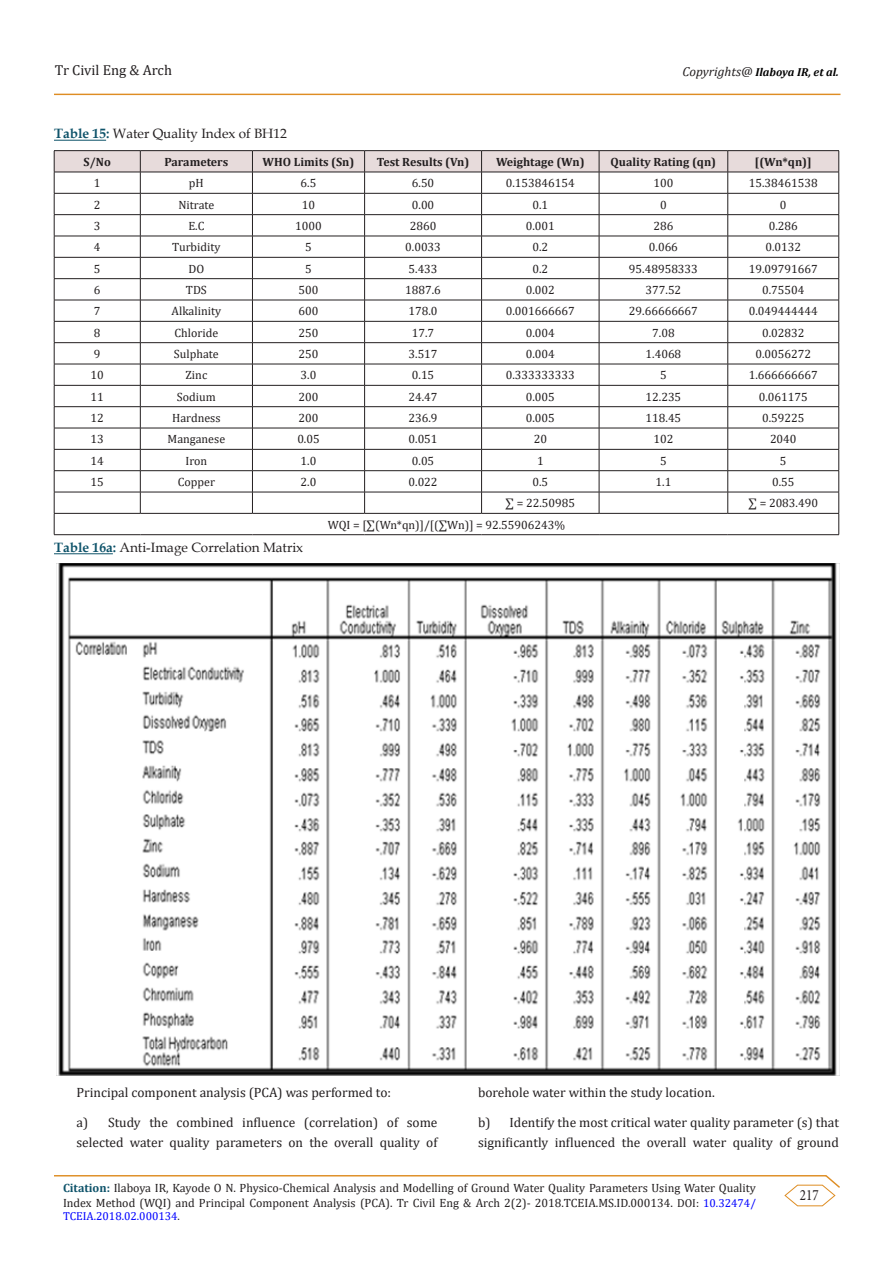
<style>
.page{position:relative;width:893px;height:1263px;background:#fff}
.page>*{position:absolute;margin:0;border:0;box-sizing:border-box;transform-origin:0 0}
.t1{font:15.75px "Minion Pro";color:#231f20;scale:.83 1}
.t2{font:14.4px "Cambria";color:#231f20}
.t3{font:13.5px/19.5px "Cambria";color:#231f20}
.t4{font:13.5px "Book Antiqua";color:#231f20}
.t5{font:12px/15px "Cambria";color:#231f20}
.t6{font:700 12px "Cambria";color:#231f20}
.t7{font:italic 700 11.55px "Cambria";color:#000}
.t8{font:11.55px "Cambria";color:#00f}
.s1{font-weight:400;font-size:13.05px;color:#231f20}
.s2{font-weight:700;color:#0e536a}
.s3{font-size:11.55px}
.s4{font-size:11.55px;color:#00f}
.s5{color:#231f20}
</style>
<div class="page">
<hr style="left:54px;top:94px;width:786px;height:1px;background:#de8d23">
<hr style="left:54px;top:1175px;width:772px;height:1px;background:#de8d23">
<svg style="left:784px;top:1175px;width:56px;height:31px"></svg>
<hr style="left:54px;top:140px;width:52px;height:1px;background:#0e536a">
<hr style="left:54px;top:150px;width:86px;height:1px;background:#231f20">
<hr style="left:140px;top:150px;width:112px;height:1px;background:#231f20">
<hr style="left:252px;top:150px;width:113px;height:1px;background:#231f20">
<hr style="left:365px;top:150px;width:117px;height:1px;background:#231f20">
<hr style="left:482px;top:150px;width:117px;height:1px;background:#231f20">
<hr style="left:599px;top:150px;width:129px;height:1px;background:#231f20">
<hr style="left:728px;top:150px;width:111px;height:1px;background:#231f20">
<svg style="left:54px;top:151px;width:785px;height:383px"></svg>
<hr style="left:54px;top:534px;width:86px;height:1px;background:#231f20">
<hr style="left:140px;top:534px;width:112px;height:1px;background:#231f20">
<hr style="left:252px;top:534px;width:113px;height:1px;background:#231f20">
<hr style="left:365px;top:534px;width:117px;height:1px;background:#231f20">
<hr style="left:482px;top:534px;width:117px;height:1px;background:#231f20">
<hr style="left:599px;top:534px;width:129px;height:1px;background:#231f20">
<hr style="left:728px;top:534px;width:111px;height:1px;background:#231f20">
<hr style="left:54px;top:553px;width:59px;height:1px;background:#0e536a">
<img style="left:56px;top:563px;width:784px;height:513px">
<p class="t2" style="left:55px;top:62px;width:119px">Tr Civil Eng &amp; Arch</p>
<p class="t7" style="left:683px;top:64px;width:158px"><span class="s1">Copyrights@</span> Ilaboya IR, et al.</p>
<p class="t4" style="left:54px;top:124px;width:235px"><span class="s2">Table 15:</span> Water Quality Index of BH12</p>
<p class="t6" style="left:84px;top:153px;width:29px">S/No</p>
<p class="t6" style="left:164px;top:153px;width:65px">Parameters</p>
<p class="t6" style="left:263px;top:153px;width:93px">WHO Limits (Sn)</p>
<p class="t6" style="left:377px;top:153px;width:94px">Test Results (Vn)</p>
<p class="t6" style="left:496px;top:153px;width:90px">Weightage (Wn)</p>
<p class="t6" style="left:611px;top:153px;width:107px">Quality Rating (qn)</p>
<p class="t6" style="left:755px;top:153px;width:58px">[(Wn*qn)]</p>
<p class="t5" style="left:94px;top:176px;width:8px">1</p>
<p class="t5" style="left:189px;top:176px;width:16px">pH</p>
<p class="t5" style="left:301px;top:176px;width:17px">6.5</p>
<p class="t5" style="left:412px;top:176px;width:24px">6.50</p>
<p class="t5" style="left:506px;top:176px;width:70px">0.153846154</p>
<p class="t5" style="left:653px;top:176px;width:21px">100</p>
<p class="t5" style="left:749px;top:176px;width:70px">15.38461538</p>
<p class="t5" style="left:94px;top:197px;width:8px">2</p>
<p class="t5" style="left:178px;top:197px;width:37px">Nitrate</p>
<p class="t5" style="left:302px;top:197px;width:15px">10</p>
<p class="t5" style="left:412px;top:197px;width:24px">0.00</p>
<p class="t5" style="left:532px;top:197px;width:17px">0.1</p>
<p class="t5" style="left:660px;top:197px;width:8px">0</p>
<p class="t5" style="left:780px;top:197px;width:8px">0</p>
<p class="t5" style="left:94px;top:218px;width:8px">3</p>
<p class="t5" style="left:188px;top:218px;width:18px">E.C</p>
<p class="t5" style="left:295px;top:218px;width:28px">1000</p>
<p class="t5" style="left:410px;top:218px;width:28px">2860</p>
<p class="t5" style="left:526px;top:218px;width:31px">0.001</p>
<p class="t5" style="left:653px;top:218px;width:21px">286</p>
<p class="t5" style="left:769px;top:218px;width:31px">0.286</p>
<p class="t5" style="left:94px;top:240px;width:8px">4</p>
<p class="t5" style="left:172px;top:240px;width:50px">Turbidity</p>
<p class="t5" style="left:305px;top:240px;width:8px">5</p>
<p class="t5" style="left:405px;top:240px;width:37px">0.0033</p>
<p class="t5" style="left:532px;top:240px;width:17px">0.2</p>
<p class="t5" style="left:649px;top:240px;width:31px">0.066</p>
<p class="t5" style="left:765px;top:240px;width:37px">0.0132</p>
<p class="t5" style="left:94px;top:261px;width:8px">5</p>
<p class="t5" style="left:188px;top:261px;width:17px">DO</p>
<p class="t5" style="left:305px;top:261px;width:8px">5</p>
<p class="t5" style="left:409px;top:261px;width:31px">5.433</p>
<p class="t5" style="left:532px;top:261px;width:17px">0.2</p>
<p class="t5" style="left:629px;top:261px;width:70px">95.48958333</p>
<p class="t5" style="left:749px;top:261px;width:70px">19.09791667</p>
<p class="t5" style="left:94px;top:282px;width:8px">6</p>
<p class="t5" style="left:186px;top:282px;width:23px">TDS</p>
<p class="t5" style="left:299px;top:282px;width:21px">500</p>
<p class="t5" style="left:405px;top:282px;width:37px">1887.6</p>
<p class="t5" style="left:526px;top:282px;width:31px">0.002</p>
<p class="t5" style="left:646px;top:282px;width:37px">377.52</p>
<p class="t5" style="left:762px;top:282px;width:44px">0.75504</p>
<p class="t5" style="left:94px;top:304px;width:8px">7</p>
<p class="t5" style="left:172px;top:304px;width:51px">Alkalinity</p>
<p class="t5" style="left:299px;top:304px;width:21px">600</p>
<p class="t5" style="left:409px;top:304px;width:31px">178.0</p>
<p class="t5" style="left:506px;top:304px;width:70px">0.001666667</p>
<p class="t5" style="left:629px;top:304px;width:70px">29.66666667</p>
<p class="t5" style="left:749px;top:304px;width:70px">0.049444444</p>
<p class="t5" style="left:94px;top:325px;width:8px">8</p>
<p class="t5" style="left:174px;top:325px;width:45px">Chloride</p>
<p class="t5" style="left:299px;top:325px;width:21px">250</p>
<p class="t5" style="left:412px;top:325px;width:24px">17.7</p>
<p class="t5" style="left:526px;top:325px;width:31px">0.004</p>
<p class="t5" style="left:652px;top:325px;width:24px">7.08</p>
<p class="t5" style="left:762px;top:325px;width:44px">0.02832</p>
<p class="t5" style="left:94px;top:346px;width:8px">9</p>
<p class="t5" style="left:174px;top:346px;width:46px">Sulphate</p>
<p class="t5" style="left:299px;top:346px;width:21px">250</p>
<p class="t5" style="left:409px;top:346px;width:31px">3.517</p>
<p class="t5" style="left:526px;top:346px;width:31px">0.004</p>
<p class="t5" style="left:646px;top:346px;width:37px">1.4068</p>
<p class="t5" style="left:755px;top:346px;width:57px">0.0056272</p>
<p class="t5" style="left:91px;top:368px;width:15px">10</p>
<p class="t5" style="left:185px;top:368px;width:23px">Zinc</p>
<p class="t5" style="left:301px;top:368px;width:17px">3.0</p>
<p class="t5" style="left:412px;top:368px;width:24px">0.15</p>
<p class="t5" style="left:506px;top:368px;width:70px">0.333333333</p>
<p class="t5" style="left:660px;top:368px;width:8px">5</p>
<p class="t5" style="left:749px;top:368px;width:70px">1.666666667</p>
<p class="t5" style="left:91px;top:389px;width:15px">11</p>
<p class="t5" style="left:177px;top:389px;width:40px">Sodium</p>
<p class="t5" style="left:299px;top:389px;width:21px">200</p>
<p class="t5" style="left:409px;top:389px;width:31px">24.47</p>
<p class="t5" style="left:526px;top:389px;width:31px">0.005</p>
<p class="t5" style="left:646px;top:389px;width:37px">12.235</p>
<p class="t5" style="left:759px;top:389px;width:50px">0.061175</p>
<p class="t5" style="left:91px;top:410px;width:15px">12</p>
<p class="t5" style="left:172px;top:410px;width:50px">Hardness</p>
<p class="t5" style="left:299px;top:410px;width:21px">200</p>
<p class="t5" style="left:409px;top:410px;width:31px">236.9</p>
<p class="t5" style="left:526px;top:410px;width:31px">0.005</p>
<p class="t5" style="left:646px;top:410px;width:37px">118.45</p>
<p class="t5" style="left:762px;top:410px;width:44px">0.59225</p>
<p class="t5" style="left:91px;top:432px;width:15px">13</p>
<p class="t5" style="left:168px;top:432px;width:59px">Manganese</p>
<p class="t5" style="left:297px;top:432px;width:24px">0.05</p>
<p class="t5" style="left:409px;top:432px;width:31px">0.051</p>
<p class="t5" style="left:534px;top:432px;width:15px">20</p>
<p class="t5" style="left:653px;top:432px;width:21px">102</p>
<p class="t5" style="left:770px;top:432px;width:28px">2040</p>
<p class="t5" style="left:91px;top:453px;width:15px">14</p>
<p class="t5" style="left:186px;top:453px;width:23px">Iron</p>
<p class="t5" style="left:301px;top:453px;width:17px">1.0</p>
<p class="t5" style="left:412px;top:453px;width:24px">0.05</p>
<p class="t5" style="left:537px;top:453px;width:8px">1</p>
<p class="t5" style="left:660px;top:453px;width:8px">5</p>
<p class="t5" style="left:780px;top:453px;width:8px">5</p>
<p class="t5" style="left:91px;top:474px;width:15px">15</p>
<p class="t5" style="left:178px;top:474px;width:39px">Copper</p>
<p class="t5" style="left:301px;top:474px;width:17px">2.0</p>
<p class="t5" style="left:409px;top:474px;width:31px">0.022</p>
<p class="t5" style="left:532px;top:474px;width:17px">0.5</p>
<p class="t5" style="left:656px;top:474px;width:17px">1.1</p>
<p class="t5" style="left:772px;top:474px;width:24px">0.55</p>
<p class="t5" style="left:506px;top:496px;width:71px">∑ = 22.50985</p>
<p class="t5" style="left:749px;top:496px;width:71px">∑ = 2083.490</p>
<p class="t5" style="left:328px;top:517px;width:239px">WQI = [∑(Wn*qn)]/[(∑Wn)] = 92.55906243%</p>
<p class="t4" style="left:54px;top:538px;width:251px"><span class="s2">Table 16a:</span> Anti-Image Correlation Matrix</p>
<p class="t3" style="left:76px;top:1082px;width:316px">Principal component analysis (PCA) was performed to:</p>
<p class="t3" style="left:76px;top:1112px;width:362px">a) Study the combined influence (correlation) of some selected water quality parameters on the overall quality of</p>
<p class="t3" style="left:478px;top:1082px;width:238px">borehole water within the study location.</p>
<p class="t3" style="left:478px;top:1112px;width:362px">b) Identify the most critical water quality parameter (s) that significantly influenced the overall water quality of ground</p>
<p class="t5" style="left:63px;top:1180px;width:694px"><span class="s2">Citation:</span> Ilaboya IR, Kayode O N. Physico-Chemical Analysis and Modelling of Ground Water Quality Parameters Using Water Quality<br>Index Method (WQI) and Principal Component Analysis (PCA). Tr Civil Eng &amp; Arch 2(2)- 2018.TCEIA.MS.ID.000134. <span class="s3">DOI:</span> <span class="s4">10.32474/</span></p>
<p class="t8" style="left:63px;top:1210px;width:118px">TCEIA.2018.02.000134<span class="s5">.</span></p>
<p class="t1" style="left:800px;top:1184px;width:24px">217</p>
</div>
